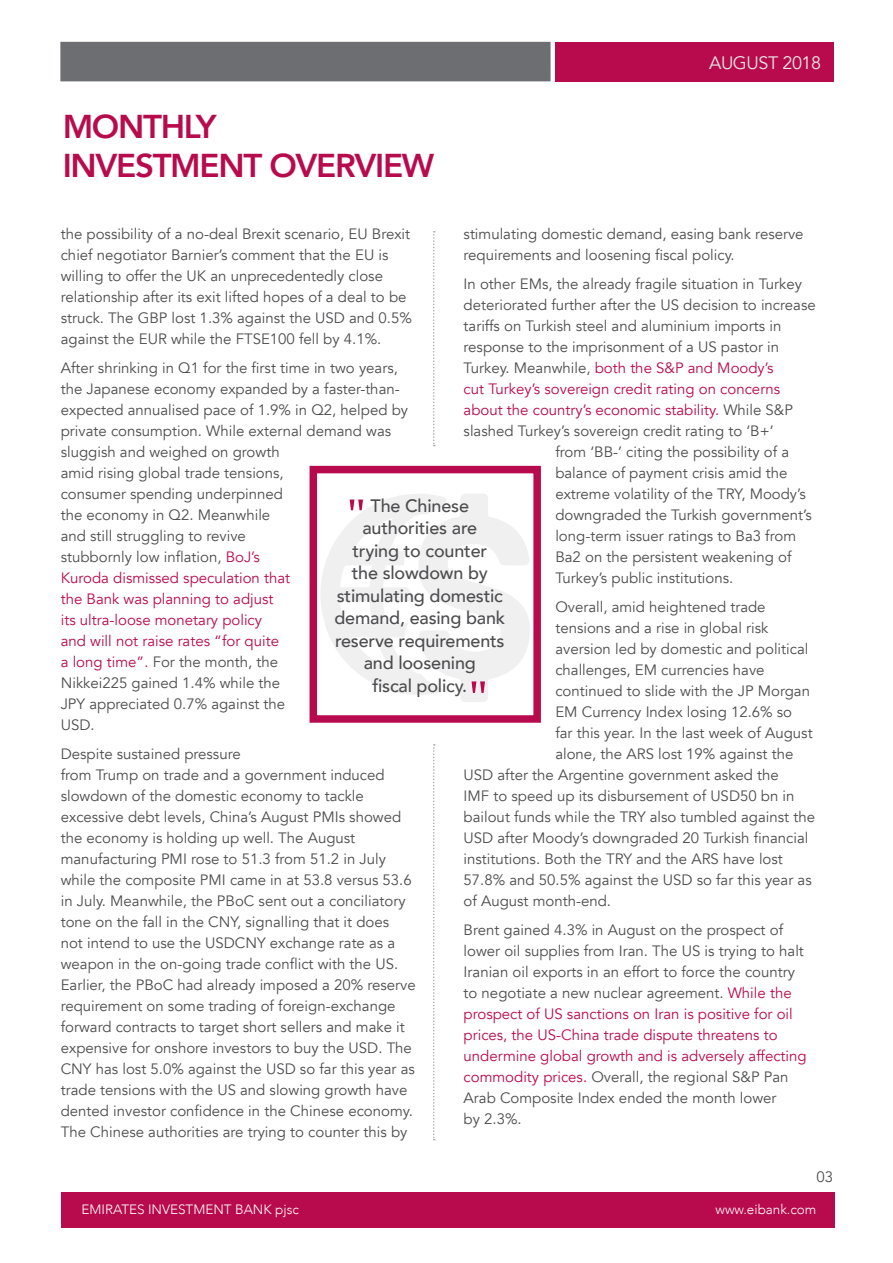
<style>
.page{position:relative;width:893px;height:1263px;background:#fff}
.page>*{position:absolute;margin:0;border:0;box-sizing:border-box;transform-origin:0 0}
.t1{font:800 33px/39.6px "Avenir";letter-spacing:-.04em;color:#b80b4d}
.t2{font:500 18px/22.5px "Avenir";letter-spacing:-.01em;color:#4d4d4f;text-align:center}
.t3{font:18px "Avenir";letter-spacing:-.025em;color:#e6e7e8}
.t4{font:15px/21px "Avenir";color:#4d4d4f}
.t5{font:15px "Avenir";color:#b80b4d}
.t6{font:300 13.5px "Avenir";color:#fff}
.s1{color:#b80b4d}
.s2{color:#4d4d4f}
</style>
<div class="page">
<div style="left:310px;top:466px;width:231px;height:257px;border:8px solid #b80b4d"></div>
<div style="left:556px;top:42px;width:278px;height:39px;background:#b80b4d"></div>
<div style="left:60px;top:42px;width:491px;height:39px;background:#6d6e71"></div>
<div style="left:61px;top:1192px;width:774px;height:35px;background:#b80b4d"></div>
<svg style="left:314px;top:492px;width:216px;height:210px"></svg>
<svg style="left:433px;top:744px;width:2px;height:396px"></svg>
<svg style="left:433px;top:231px;width:2px;height:215px"></svg>
<h1 class="t1" style="left:63px;top:106px;width:373px">MONTHLY<br>INVESTMENT OVERVIEW</h1>
<p class="t3" style="left:709px;top:52px;width:113px">AUGUST 2018</p>
<p class="t4" style="left:61px;top:223px;width:353px">the possibility of a no-deal Brexit scenario, EU Brexit chief negotiator Barnier’s comment that the EU is willing to offer the UK an unprecedentedly close relationship after its exit lifted hopes of a deal to be struck. The GBP lost 1.3% against the USD and 0.5% against the EUR while the FTSE100 fell by 4.1%.</p>
<p class="t4" style="left:61px;top:357px;width:349px">After shrinking in Q1 for the first time in two years, the Japanese economy expanded by a faster-than&shy;expected annualised pace of 1.9% in Q2, helped by private consumption. While external demand was sluggish and weighed on growth<br>amid rising global trade tensions,<br>consumer spending underpinned<br>the economy in Q2. Meanwhile<br>and still struggling to revive<br>stubbornly low inflation, <span class="s1">BoJ’s<br>Kuroda dismissed speculation that<br>the Bank was planning to adjust<br>its ultra-loose monetary policy<br>and will not raise rates “for quite<br>a long time”.</span> For the month, the<br>Nikkei225 gained 1.4% while the<br>JPY appreciated 0.7% against the<br>USD.</p>
<p class="t4" style="left:61px;top:743px;width:357px">Despite sustained pressure<br>from Trump on trade and a government induced slowdown of the domestic economy to tackle excessive debt levels, China’s August PMIs showed the economy is holding up well. The August manufacturing PMI rose to 51.3 from 51.2 in July while the composite PMI came in at 53.8 versus 53.6 in July. Meanwhile, the PBoC sent out a conciliatory tone on the fall in the CNY, signalling that it does<br>not intend to use the USDCNY exchange rate as a weapon in the on-going trade conflict with the US.<br>Earlier, the PBoC had already imposed a 20% reserve requirement on some trading of foreign-exchange forward contracts to target short sellers and make it expensive for onshore investors to buy the USD. The CNY has lost 5.0% against the USD so far this year as trade tensions with the US and slowing growth have dented investor confidence in the Chinese economy.<br>The Chinese authorities are trying to counter this by</p>
<p class="t4" style="left:464px;top:223px;width:342px">stimulating domestic demand, easing bank reserve requirements and loosening fiscal policy.</p>
<p class="t4" style="left:464px;top:273px;width:340px">In other EMs, the already fragile situation in Turkey</p>
<p class="t4" style="left:464px;top:294px;width:354px">deteriorated further after the US decision to increase</p>
<p class="t4" style="left:464px;top:315px;width:319px">tariffs on Turkish steel and aluminium imports in</p>
<p class="t4" style="left:464px;top:336px;width:317px">response to the imprisonment of a US pastor in</p>
<p class="t5" style="left:464px;top:359px;width:311px"><span class="s2">Turkey. Meanwhile,</span> both the S&amp;P and Moody’s</p>
<p class="t5" style="left:464px;top:380px;width:318px">cut Turkey’s sovereign credit rating on concerns</p>
<p class="t5" style="left:464px;top:401px;width:331px">about the country’s economic stability. <span class="s2">While S&amp;P</span></p>
<p class="t4" style="left:464px;top:420px;width:312px">slashed Turkey’s sovereign credit rating to ‘B+’</p>
<p class="t4" style="left:555px;top:441px;width:235px">from ‘BB-’ citing the possibility of a</p>
<p class="t4" style="left:555px;top:462px;width:234px">balance of payment crisis amid the</p>
<p class="t4" style="left:555px;top:483px;width:252px">extreme volatility of the TRY, Moody’s</p>
<p class="t4" style="left:555px;top:504px;width:258px">downgraded the Turkish government’s</p>
<p class="t4" style="left:555px;top:525px;width:242px">long-term issuer ratings to Ba3 from</p>
<p class="t4" style="left:555px;top:546px;width:238px">Ba2 on the persistent weakening of</p>
<p class="t4" style="left:555px;top:567px;width:180px">Turkey’s public institutions.</p>
<p class="t4" style="left:555px;top:596px;width:212px">Overall, amid heightened trade</p>
<p class="t4" style="left:555px;top:617px;width:215px">tensions and a rise in global risk</p>
<p class="t4" style="left:555px;top:638px;width:255px">aversion led by domestic and political</p>
<p class="t4" style="left:555px;top:659px;width:211px">challenges, EM currencies have</p>
<p class="t4" style="left:555px;top:680px;width:256px">continued to slide with the JP Morgan</p>
<p class="t4" style="left:555px;top:701px;width:238px">EM Currency Index losing 12.6% so</p>
<p class="t4" style="left:555px;top:722px;width:259px">far this year. In the last week of August</p>
<p class="t4" style="left:555px;top:743px;width:240px">alone, the ARS lost 19% against the</p>
<p class="t4" style="left:464px;top:764px;width:317px">USD after the Argentine government asked the</p>
<p class="t4" style="left:464px;top:785px;width:332px">IMF to speed up its disbursement of USD50 bn in</p>
<p class="t4" style="left:464px;top:806px;width:353px">bailout funds while the TRY also tumbled against the</p>
<p class="t4" style="left:464px;top:827px;width:346px">USD after Moody’s downgraded 20 Turkish financial</p>
<p class="t4" style="left:464px;top:848px;width:321px">institutions. Both the TRY and the ARS have lost</p>
<p class="t4" style="left:464px;top:869px;width:350px">57.8% and 50.5% against the USD so far this year as</p>
<p class="t4" style="left:464px;top:890px;width:149px">of August month-end.</p>
<p class="t4" style="left:464px;top:920px;width:345px">Brent gained 4.3% in August on the prospect of lower oil supplies from Iran. The US is trying to halt Iranian oil exports in an effort to force the country to negotiate a new nuclear agreement. <span class="s1">While the prospect of US sanctions on Iran is positive for oil prices, the US-China trade dispute threatens to undermine global growth and is adversely affecting commodity prices.</span> Overall, the regional S&amp;P Pan Arab Composite Index ended the month lower<br>by 2.3%.</p>
<p class="t2" style="left:334px;top:493px;width:172px">The Chinese authorities are<br>trying to counter<br>the slowdown by stimulating domestic demand, easing bank reserve requirements and loosening<br>fiscal policy.</p>
<p class="t4" style="left:816px;top:1166px;width:18px">03</p>
<p class="t6" style="left:81px;top:1201px;width:219px">EMIRATES INVESTMENT BANK pjsc</p>
<p class="t6" style="left:716px;top:1201px;width:102px">www.eibank.com</p>
</div>
